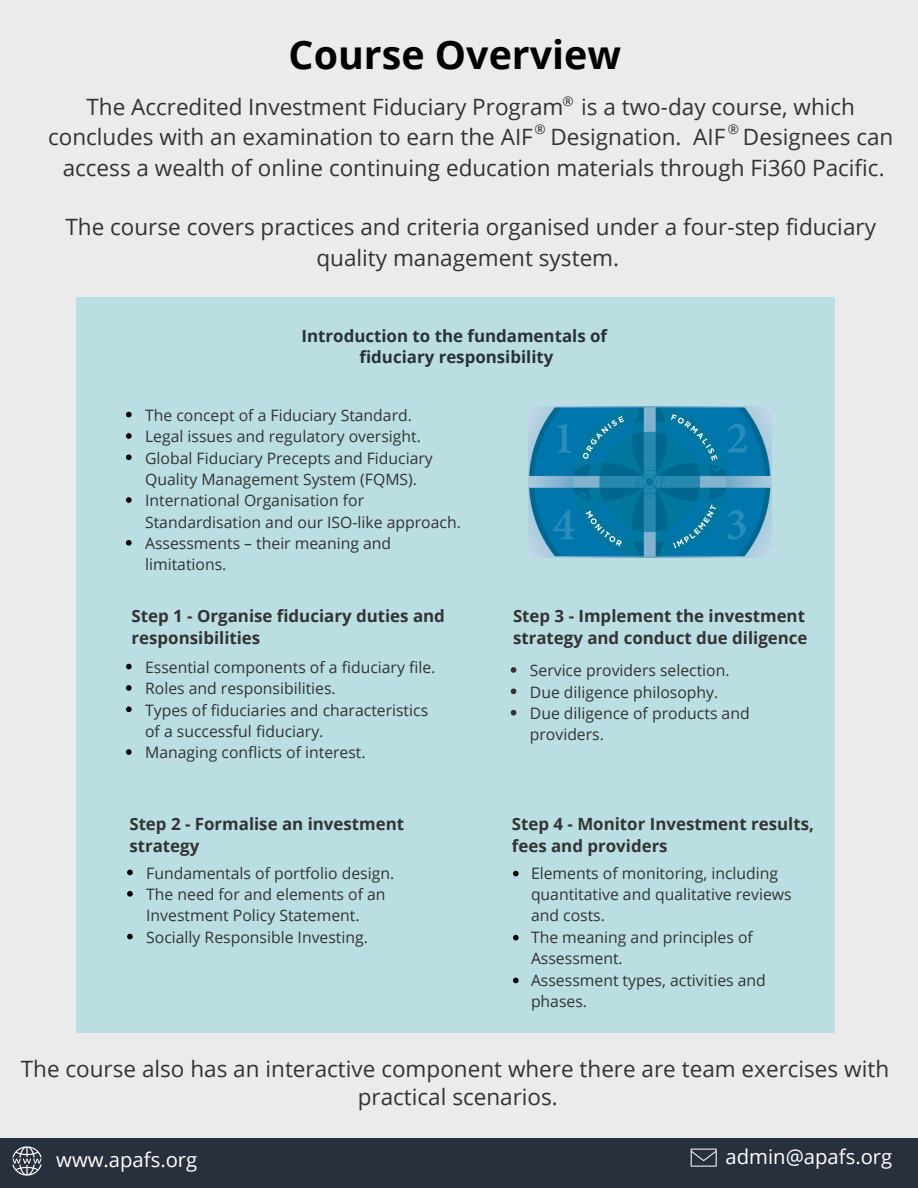
<style>
.page{position:relative;width:918px;height:1188px;background:#ebebeb}
.page>*{position:absolute;margin:0;border:0;box-sizing:border-box;transform-origin:0 0}
.t1{font:700 39.3px "Open Sans";color:#000}
.t2{font:22.5px/30.3px "Open Sans";color:#333;text-align:center}
.t3{font:20.25px "Open Sans";color:#fff}
.t4{font:700 16.8px/21.3px "Open Sans";color:#333}
.t5{font:700 16.8px/21.3px "Open Sans";color:#29303d;text-align:center}
.t6{font:15.75px/21.3px "Open Sans";color:#333}
.t7{font:13.5px "Open Sans";color:#333}
</style>
<div class="page">
<div style="left:77px;top:297px;width:758px;height:736px;background:#badee1"></div>
<svg style="left:126px;top:412px;width:6px;height:5px"></svg>
<svg style="left:126px;top:433px;width:6px;height:6px"></svg>
<svg style="left:126px;top:454px;width:6px;height:6px"></svg>
<svg style="left:126px;top:497px;width:6px;height:6px"></svg>
<svg style="left:126px;top:540px;width:6px;height:6px"></svg>
<svg style="left:126px;top:664px;width:6px;height:5px"></svg>
<svg style="left:126px;top:685px;width:6px;height:6px"></svg>
<svg style="left:126px;top:706px;width:6px;height:6px"></svg>
<svg style="left:126px;top:749px;width:6px;height:6px"></svg>
<svg style="left:127px;top:870px;width:6px;height:5px"></svg>
<svg style="left:127px;top:891px;width:6px;height:6px"></svg>
<svg style="left:127px;top:934px;width:6px;height:5px"></svg>
<svg style="left:511px;top:667px;width:5px;height:6px"></svg>
<svg style="left:511px;top:688px;width:5px;height:6px"></svg>
<svg style="left:511px;top:710px;width:5px;height:6px"></svg>
<svg style="left:513px;top:871px;width:6px;height:5px"></svg>
<svg style="left:513px;top:935px;width:6px;height:5px"></svg>
<svg style="left:513px;top:978px;width:6px;height:5px"></svg>
<div style="left:0;top:1138px;width:918px;height:50px;background:#29303d"></div>
<svg style="left:12px;top:1146px;width:30px;height:30px"></svg>
<svg style="left:691px;top:1149px;width:26px;height:18px"></svg>
<img style="left:529px;top:406px;width:242px;height:152px">
<h1 class="t1" style="left:289px;top:27px;width:334px">Course Overview</h1>
<h2 class="t2" style="left:48px;top:91px;width:847px">The Accredited Investment Fiduciary Program is a two-day course, which concludes with an examination to earn the AIF Designation. AIF Designees can access a wealth of online continuing education materials through Fi360 Pacific.</h2>
<h2 class="t2" style="left:65px;top:211px;width:812px">The course covers practices and criteria organised under a four-step fiduciary quality management system.</h2>
<p class="t7" style="left:562px;top:92px;width:13px">®</p>
<p class="t7" style="left:534px;top:120px;width:13px">®</p>
<p class="t7" style="left:728px;top:120px;width:13px">®</p>
<p class="t5" style="left:302px;top:325px;width:307px">Introduction to the fundamentals of fiduciary responsibility</p>
<p class="t6" style="left:145px;top:404px;width:317px">The concept of a Fiduciary Standard.<br>Legal issues and regulatory oversight.<br>Global Fiduciary Precepts and Fiduciary Quality Management System (FQMS).<br>International Organisation for Standardisation and our ISO-like approach.<br>Assessments – their meaning and limitations.</p>
<p class="t4" style="left:132px;top:605px;width:315px">Step 1 - Organise fiduciary duties and responsibilities</p>
<p class="t6" style="left:145px;top:656px;width:292px">Essential components of a fiduciary file.<br>Roles and responsibilities.<br>Types of fiduciaries and characteristics of a successful fiduciary.<br>Managing conflicts of interest.</p>
<p class="t4" style="left:129px;top:813px;width:276px">Step 2 - Formalise an investment strategy</p>
<p class="t6" style="left:146px;top:862px;width:249px">Fundamentals of portfolio design.<br>The need for and elements of an<br>Investment Policy Statement.<br>Socially Responsible Investing.</p>
<p class="t4" style="left:513px;top:605px;width:296px">Step 3 - Implement the investment strategy and conduct due diligence</p>
<p class="t6" style="left:530px;top:659px;width:221px">Service providers selection.<br>Due diligence philosophy.<br>Due diligence of products and providers.</p>
<p class="t4" style="left:512px;top:813px;width:304px">Step 4 - Monitor Investment results, fees and providers</p>
<p class="t6" style="left:531px;top:862px;width:262px">Elements of monitoring, including quantitative and qualitative reviews and costs.<br>The meaning and principles of<br>Assessment.<br>Assessment types, activities and phases.</p>
<h2 class="t2" style="left:21px;top:1054px;width:870px;line-height:28.2px">The course also has an interactive component where there are team exercises with practical scenarios.</h2>
<p class="t3" style="left:56px;top:1145px;width:143px">www.apafs.org</p>
<p class="t3" style="left:726px;top:1143px;width:168px">admin@apafs.org</p>
</div>
